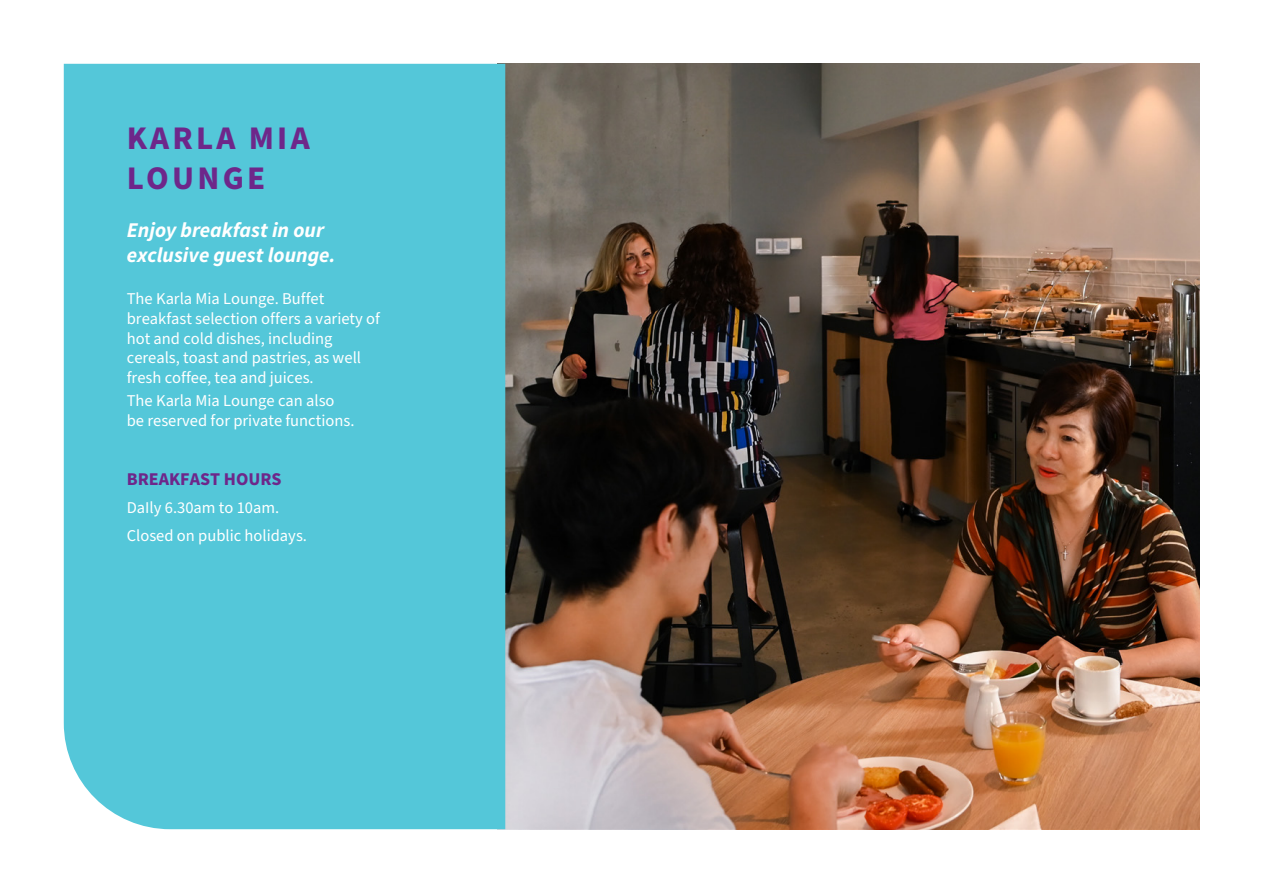
<style>
.page{position:relative;width:1263px;height:893px;background:#fff}
.page>*{position:absolute;margin:0;border:0;box-sizing:border-box;transform-origin:0 0}
.Purple_Header{font:700 33px/39.6px "Source Sans Pro";letter-spacing:.1em;color:#6e278a}
.Purple_Header-2{font:italic 700 21px/25.2px "Source Sans Pro";color:#fff}
.Purple_Header-3{font:700 18px "Source Sans Pro";color:#6e278a}
.Purple_Header-4{font:16.5px/19.8px "Source Sans Pro";color:#fff}
</style>
<div class="page">
<img style="left:505px;top:64px;width:694px;height:765px">
<div style="left:64px;top:64px;width:441px;height:765px;background:#54c7d9"></div>
<p class="Purple_Header" style="left:127px;top:119px;width:184px">KARLA MIA<br>LOUNGE</p>
<p class="Purple_Header-2" style="left:127px;top:217px;width:210px">Enjoy breakfast in our exclusive guest lounge.</p>
<p class="Purple_Header-4" style="left:127px;top:289px;width:255px">The Karla Mia Lounge. Buffet breakfast selection offers a variety of hot and cold dishes, including cereals, toast and pastries, as well fresh coffee, tea and juices.</p>
<p class="Purple_Header-4" style="left:127px;top:392px;width:229px">The Karla Mia Lounge can also be reserved for private functions.</p>
<p class="Purple_Header-3" style="left:127px;top:466px;width:156px">BREAKFAST HOURS</p>
<p class="Purple_Header-4" style="left:127px;top:494px;width:182px;line-height:28.3px">DaIly 6.30am to 10am.<br>Closed on public holidays.</p>
</div>
